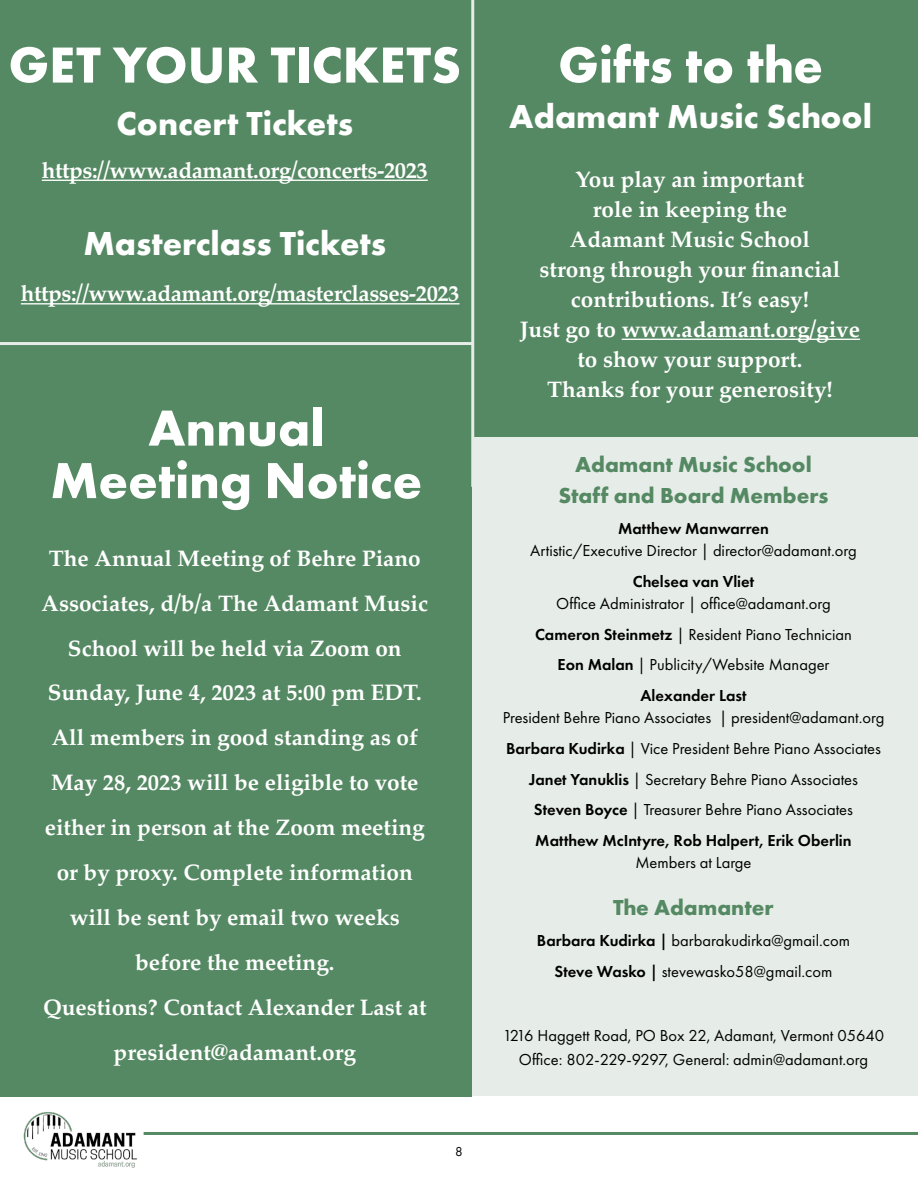
<style>
.page{position:relative;width:918px;height:1188px;background:#fff}
.page>*{position:absolute;margin:0;border:0;box-sizing:border-box;transform-origin:0 0}
.t1{font:700 52.5px/52.5px "Futura PT";color:#fff;text-align:center}
.t2{font:700 34.5px "Futura PT";color:#fff}
.t3{font:700 22.5px/44.8px "Palatino";color:#fff;text-align:center}
.t4{font:700 22.5px "Palatino";letter-spacing:-.02em;color:#fff}
.t5{font:700 22.5px/31.2px "Futura PT";color:#558963;text-align:center}
.t6{font:16.5px/30.6px "Futura PT";color:#000;text-align:center}
.t7{font:600 16.5px "Futura PT";color:#000}
.t8{font:13.5px "Futura PT";color:#000}
.s1{font-weight:600}
.s2{font-weight:500}
</style>
<div class="page">
<div style="left:470px;top:437px;width:448px;height:659px;background:#e6ede8"></div>
<hr style="left:144px;top:1132px;width:774px;height:3px;background:#558963">
<img style="left:23px;top:1112px;width:114px;height:56px">
<div style="left:470px;top:0;width:448px;height:437px;background:#558963"></div>
<hr style="left:622px;top:339px;width:238px;height:1px;background:#fff">
<div style="left:0;top:0;width:470px;height:363px;background:#558963"></div>
<div style="left:0;top:363px;width:471px;height:733px;background:#558963"></div>
<hr style="left:42px;top:180px;width:386px;height:1px;background:#fff">
<hr style="left:21px;top:303px;width:439px;height:1px;background:#fff">
<hr style="left:471px;top:0;width:3px;height:487px;background:#e6ede8">
<hr style="left:0;top:342px;width:473px;height:3px;background:#e6ede8">
<h1 class="t1" style="left:9px;top:37px;width:454px">GET YOUR TICKETS</h1>
<h2 class="t2" style="left:117px;top:101px;width:238px">Concert Tickets</h2>
<h3 class="t4" style="left:42px;top:151px;width:388px">https://www.adamant.org/concerts-2023</h3>
<h2 class="t2" style="left:83px;top:222px;width:304px">Masterclass Tickets</h2>
<h3 class="t4" style="left:21px;top:275px;width:440px">https://www.adamant.org/masterclasses-2023</h3>
<h1 class="t1" style="left:50px;top:400px;width:373px">Annual<br>Meeting Notice</h1>
<p class="t3" style="left:42px;top:535px;width:388px">The Annual Meeting of Behre Piano<br>Associates, d/b/a The Adamant Music<br>School will be held via Zoom on<br>Sunday, June 4, 2023 at 5:00 pm EDT.<br>All members in good standing as of<br>May 28, 2023 will be eligible to vote either in person at the Zoom meeting or by proxy. Complete information will be sent by email two weeks before the meeting.<br>Questions? Contact Alexander Last at president@adamant.org</p>
<p class="t8" style="left:455px;top:1144px;width:9px">8</p>
<h1 class="t1" style="left:558px;top:37px;width:266px">Gifts to the</h1>
<h2 class="t2" style="left:509px;top:94px;width:364px">Adamant Music School</h2>
<h3 class="t3" style="left:520px;top:164px;width:342px;line-height:30px">You play an important<br>role in keeping the<br>Adamant Music School<br>strong through your financial contributions. It’s easy!<br>Just go to www.adamant.org/give to show your support.<br>Thanks for your generosity!</h3>
<h3 class="t5" style="left:558px;top:448px;width:272px">Adamant Music School<br>Staff and Board Members</h3>
<p class="t7" style="left:618px;top:518px;width:152px">Matthew Manwarren</p>
<p class="t6" style="left:530px;top:535px;width:328px">Artistic/Executive Director | director@adamant.org</p>
<p class="t7" style="left:633px;top:571px;width:123px">Chelsea van Vliet</p>
<p class="t6" style="left:535px;top:588px;width:319px">Office Administrator | office@adamant.org <span class="s1">Cameron Steinmetz</span> | Resident Piano Technician <span class="s1">Eon Malan</span> | Publicity/Website Manager <span class="s1">Alexander Last</span></p>
<p class="t6" style="left:503px;top:702px;width:383px">President Behre Piano Associates | president@adamant.org <span class="s1">Barbara Kudirka</span> | Vice President Behre Piano Associates <span class="s1">Janet Yanuklis</span> | Secretary Behre Piano Associates<br><span class="s1">Steven Boyce</span> | Treasurer Behre Piano Associates <span class="s1">Matthew McIntyre, Rob Halpert, Erik Oberlin</span></p>
<p class="t6" style="left:635px;top:847px;width:118px">Members at Large</p>
<h3 class="t5" style="left:613px;top:892px;width:162px">The Adamanter</h3>
<p class="t6" style="left:537px;top:925px;width:315px"><span class="s1">Barbara Kudirka</span> <span class="s2">|</span> barbarakudirka@gmail.com<br><span class="s1">Steve Wasko</span> <span class="s2">|</span> stevewasko58@gmail.com</p>
<p class="t6" style="left:503px;top:1024px;width:383px;line-height:23.7px">1216 Haggett Road, PO Box 22, Adamant, Vermont 05640<br>Office: 802-229-9297, General: admin@adamant.org</p>
</div>
